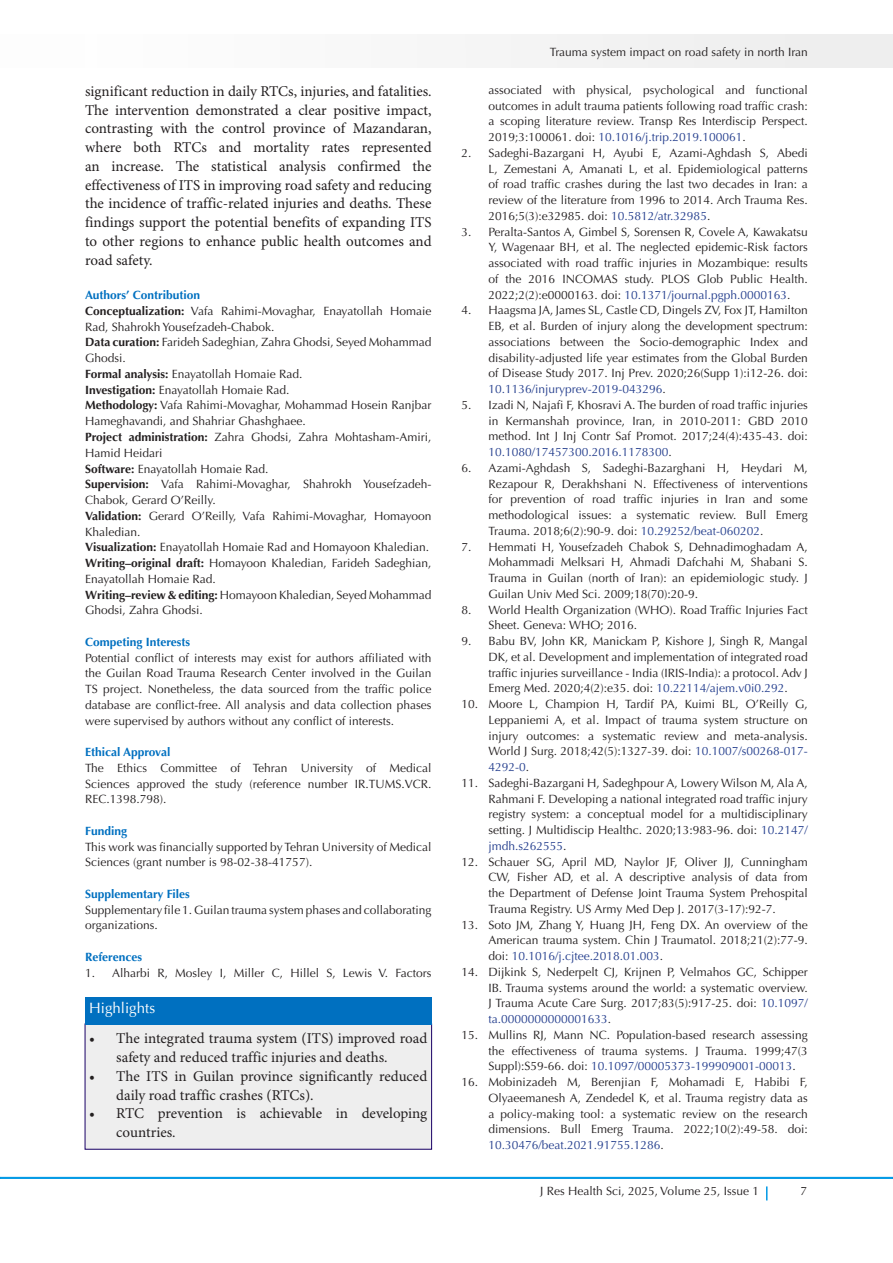
<style>
.page{position:relative;width:893px;height:1263px;background:#fff}
.page>*{position:absolute;margin:0;border:0;box-sizing:border-box;transform-origin:0 0}
.t1{font:15px/18.8px "Minion Pro";color:#231f20}
.t2{font:15px "Optima LT Std";color:#fff}
.t3{font:12px/15.8px "Optima LT Std";color:#231f20;text-align:justify}
.t4{font:700 12px "Optima LT Std";color:#0070c0}
.s1{font-weight:700}
.s2{color:#253f8e}
</style>
<div class="page">
<hr style="left:0;top:1177px;width:893px;height:2px;background:#0099e5">
<div style="left:0;top:35px;width:892px;height:33px;background:#f6f6f6"></div>
<svg style="left:766px;top:1186px;width:1px;height:14px"></svg>
<div style="left:85px;top:1024px;width:347px;height:125px;background:#eee"></div>
<div style="left:85px;top:998px;width:347px;height:27px;background:#0070c0"></div>
<p class="t1" style="left:85px;top:82px;width:348px;text-align:justify">significant reduction in daily RTCs, injuries, and fatalities.<br>The intervention demonstrated a clear positive impact, contrasting with the control province of Mazandaran, where both RTCs and mortality rates represented an increase. The statistical analysis confirmed the effectiveness of ITS in improving road safety and reducing the incidence of traffic-related injuries and deaths. These findings support the potential benefits of expanding ITS to other regions to enhance public health outcomes and road safety.</p>
<p class="t4" style="left:85px;top:288px;width:117px">Authors’ Contribution</p>
<p class="t3" style="left:85px;top:303px;width:348px"><span class="s1">Conceptualization:</span> Vafa Rahimi-Movaghar, Enayatollah Homaie<br>Rad, Shahrokh Yousefzadeh-Chabok.</p>
<p class="t3" style="left:85px;top:335px;width:348px"><span class="s1">Data curation:</span> Farideh Sadeghian, Zahra Ghodsi, Seyed Mohammad<br>Ghodsi.</p>
<p class="t3" style="left:85px;top:366px;width:219px"><span class="s1">Formal analysis:</span> Enayatollah Homaie Rad.</p>
<p class="t3" style="left:85px;top:382px;width:206px"><span class="s1">Investigation:</span> Enayatollah Homaie Rad.</p>
<p class="t3" style="left:85px;top:398px;width:348px"><span class="s1">Methodology:</span> Vafa Rahimi-Movaghar, Mohammad Hosein Ranjbar<br>Hameghavandi, and Shahriar Ghashghaee.</p>
<p class="t3" style="left:85px;top:429px;width:348px"><span class="s1">Project administration:</span> Zahra Ghodsi, Zahra Mohtasham-Amiri,<br>Hamid Heidari</p>
<p class="t3" style="left:85px;top:461px;width:185px"><span class="s1">Software:</span> Enayatollah Homaie Rad.</p>
<p class="t3" style="left:85px;top:476px;width:348px"><span class="s1">Supervision:</span> Vafa Rahimi-Movaghar, Shahrokh Yousefzadeh-<br>Chabok, Gerard O’Reilly.</p>
<p class="t3" style="left:85px;top:508px;width:348px"><span class="s1">Validation:</span> Gerard O’Reilly, Vafa Rahimi-Movaghar, Homayoon<br>Khaledian.</p>
<p class="t3" style="left:85px;top:539px;width:346px"><span class="s1">Visualization:</span> Enayatollah Homaie Rad and Homayoon Khaledian.</p>
<p class="t3" style="left:85px;top:555px;width:348px"><span class="s1">Writing–original draft:</span> Homayoon Khaledian, Farideh Sadeghian,<br>Enayatollah Homaie Rad.</p>
<p class="t3" style="left:85px;top:587px;width:348px"><span class="s1">Writing–review &amp; editing:</span> Homayoon Khaledian, Seyed Mohammad<br>Ghodsi, Zahra Ghodsi.</p>
<p class="t4" style="left:85px;top:635px;width:107px">Competing Interests</p>
<p class="t3" style="left:85px;top:650px;width:348px">Potential conflict of interests may exist for authors affiliated with the Guilan Road Trauma Research Center involved in the Guilan TS project. Nonetheless, the data sourced from the traffic police database are conflict-free. All analysis and data collection phases were supervised by authors without any conflict of interests.</p>
<p class="t4" style="left:85px;top:745px;width:87px">Ethical Approval</p>
<p class="t3" style="left:85px;top:760px;width:348px">The Ethics Committee of Tehran University of Medical Sciences approved the study (reference number IR.TUMS.VCR.<br>REC.1398.798).</p>
<p class="t4" style="left:85px;top:824px;width:44px">Funding</p>
<p class="t3" style="left:85px;top:839px;width:348px">This work was financially supported by Tehran University of Medical<br>Sciences (grant number is 98-02-38-41757).</p>
<p class="t4" style="left:85px;top:887px;width:106px">Supplementary Files</p>
<p class="t3" style="left:85px;top:902px;width:348px">Supplementary file 1. Guilan trauma system phases and collaborating organizations.</p>
<p class="t4" style="left:85px;top:950px;width:58px">References</p>
<p class="t3" style="left:85px;top:965px;width:348px">1. Alharbi R, Mosley I, Miller C, Hillel S, Lewis V. Factors</p>
<p class="t2" style="left:89px;top:999px;width:67px">Highlights</p>
<p class="t1" style="left:116px;top:1030px;width:313px;text-indent:-27px">• The integrated trauma system (ITS) improved road safety and reduced traffic injuries and deaths.</p>
<p class="t1" style="left:116px;top:1067px;width:313px;text-indent:-27px">• The ITS in Guilan province significantly reduced daily road traffic crashes (RTCs).</p>
<p class="t1" style="left:116px;top:1105px;width:313px;text-indent:-27px">• RTC prevention is achievable in developing countries.</p>
<p class="t3" style="left:550px;top:44px;width:260px">Trauma system impact on road safety in north Iran</p>
<p class="t3" style="left:488px;top:82px;width:321px">associated with physical, psychological and functional outcomes in adult trauma patients following road traffic crash: a scoping literature review. Transp Res Interdiscip Perspect.<br>2019;3:100061. doi: <span class="s2">10.1016/j.trip.2019.100061</span>.</p>
<p class="t3" style="left:488px;top:145px;width:321px;text-indent:-27px">2. Sadeghi-Bazargani H, Ayubi E, Azami-Aghdash S, Abedi L, Zemestani A, Amanati L, et al. Epidemiological patterns of road traffic crashes during the last two decades in Iran: a review of the literature from 1996 to 2014. Arch Trauma Res.<br>2016;5(3):e32985. doi: <span class="s2">10.5812/atr.32985</span>.</p>
<p class="t3" style="left:488px;top:224px;width:321px;text-indent:-27px">3. Peralta-Santos A, Gimbel S, Sorensen R, Covele A, Kawakatsu Y, Wagenaar BH, et al. The neglected epidemic-Risk factors associated with road traffic injuries in Mozambique: results of the 2016 INCOMAS study. PLOS Glob Public Health.<br>2022;2(2):e0000163. doi: <span class="s2">10.1371/journal.pgph.0000163</span>.</p>
<p class="t3" style="left:488px;top:303px;width:321px;text-indent:-27px">4. Haagsma JA, James SL, Castle CD, Dingels ZV, Fox JT, Hamilton EB, et al. Burden of injury along the development spectrum: associations between the Socio-demographic Index and disability-adjusted life year estimates from the Global Burden of Disease Study 2017. Inj Prev. 2020;26(Supp 1):i12-26. doi:<br><span class="s2">10.1136/injuryprev-2019-043296</span>.</p>
<p class="t3" style="left:488px;top:397px;width:321px;text-indent:-27px">5. Izadi N, Najafi F, Khosravi A. The burden of road traffic injuries in Kermanshah province, Iran, in 2010-2011: GBD 2010 method. Int J Inj Contr Saf Promot. 2017;24(4):435-43. doi:<br><span class="s2">10.1080/17457300.2016.1178300</span>.</p>
<p class="t3" style="left:488px;top:460px;width:321px;text-indent:-27px">6. Azami-Aghdash S, Sadeghi-Bazarghani H, Heydari M, Rezapour R, Derakhshani N. Effectiveness of interventions for prevention of road traffic injuries in Iran and some methodological issues: a systematic review. Bull Emerg Trauma. 2018;6(2):90-9. doi: <span class="s2">10.29252/beat-060202</span>.</p>
<p class="t3" style="left:488px;top:539px;width:321px;text-indent:-27px">7. Hemmati H, Yousefzadeh Chabok S, Dehnadimoghadam A, Mohammadi Melksari H, Ahmadi Dafchahi M, Shabani S.<br>Trauma in Guilan (north of Iran): an epidemiologic study. J Guilan Univ Med Sci. 2009;18(70):20-9.</p>
<p class="t3" style="left:488px;top:602px;width:321px;text-indent:-27px">8. World Health Organization (WHO). Road Traffic Injuries Fact<br>Sheet. Geneva: WHO; 2016.</p>
<p class="t3" style="left:488px;top:633px;width:321px;text-indent:-27px">9. Babu BV, John KR, Manickam P, Kishore J, Singh R, Mangal DK, et al. Development and implementation of integrated road traffic injuries surveillance - India (IRIS-India): a protocol. Adv J Emerg Med. 2020;4(2):e35. doi: <span class="s2">10.22114/ajem.v0i0.292</span>.</p>
<p class="t3" style="left:488px;top:696px;width:321px;text-indent:-27px">10. Moore L, Champion H, Tardif PA, Kuimi BL, O’Reilly G, Leppaniemi A, et al. Impact of trauma system structure on injury outcomes: a systematic review and meta-analysis.<br>World J Surg. 2018;42(5):1327-39. doi: <span class="s2">10.1007/s00268-017- 4292-0</span>.</p>
<p class="t3" style="left:488px;top:775px;width:321px;text-indent:-27px">11. Sadeghi-Bazargani H, Sadeghpour A, Lowery Wilson M, Ala A, Rahmani F. Developing a national integrated road traffic injury registry system: a conceptual model for a multidisciplinary setting. J Multidiscip Healthc. 2020;13:983-96. doi: <span class="s2">10.2147/ jmdh.s262555</span>.</p>
<p class="t3" style="left:488px;top:854px;width:321px;text-indent:-27px">12. Schauer SG, April MD, Naylor JF, Oliver JJ, Cunningham CW, Fisher AD, et al. A descriptive analysis of data from the Department of Defense Joint Trauma System Prehospital Trauma Registry. US Army Med Dep J. 2017(3-17):92-7.</p>
<p class="t3" style="left:488px;top:917px;width:321px;text-indent:-27px">13. Soto JM, Zhang Y, Huang JH, Feng DX. An overview of the American trauma system. Chin J Traumatol. 2018;21(2):77-9. doi: <span class="s2">10.1016/j.cjtee.2018.01.003</span>.</p>
<p class="t3" style="left:488px;top:964px;width:321px;text-indent:-27px">14. Dijkink S, Nederpelt CJ, Krijnen P, Velmahos GC, Schipper IB. Trauma systems around the world: a systematic overview.<br>J Trauma Acute Care Surg. 2017;83(5):917-25. doi: <span class="s2">10.1097/ ta.0000000000001633</span>.</p>
<p class="t3" style="left:488px;top:1027px;width:321px;text-indent:-27px">15. Mullins RJ, Mann NC. Population-based research assessing the effectiveness of trauma systems. J Trauma. 1999;47(3<br>Suppl):S59-66. doi: <span class="s2">10.1097/00005373-199909001-00013</span>.</p>
<p class="t3" style="left:488px;top:1074px;width:321px;text-indent:-27px">16. Mobinizadeh M, Berenjian F, Mohamadi E, Habibi F, Olyaeemanesh A, Zendedel K, et al. Trauma registry data as a policy-making tool: a systematic review on the research dimensions. Bull Emerg Trauma. 2022;10(2):49-58. doi:<br><span class="s2">10.30476/beat.2021.91755.1286</span>.</p>
<p class="t3" style="left:540px;top:1183px;width:221px">J Res Health Sci, 2025, Volume 25, Issue 1</p>
<p class="t3" style="left:800px;top:1183px;width:8px">7</p>
</div>
